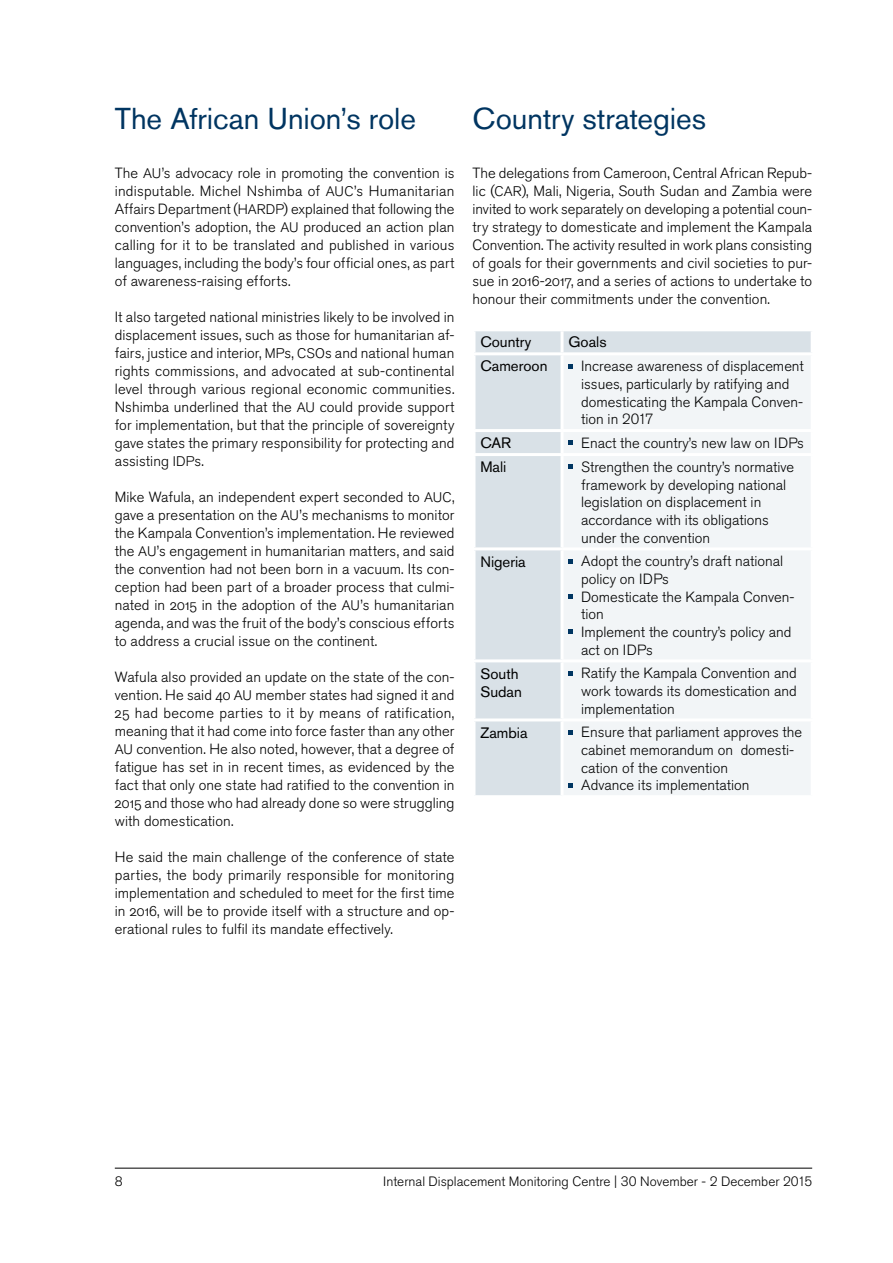
<style>
.page{position:relative;width:893px;height:1263px;background:#fff}
.page>*{position:absolute;margin:0;border:0;box-sizing:border-box;transform-origin:0 0}
.t1{font:30px "Akzidenz Grotesk Pro";letter-spacing:-.005em;color:#003561}
.t2{font:15px/18px "Akzidenz Grotesk Pro";color:#000}
.t3{font:300 14.7px/18px "Akzidenz Grotesk Pro";color:#000;text-align:justify}
.t4{font:300 13.5px "Akzidenz Grotesk Pro";color:#000}
.s1{font-size:13.8px}
</style>
<div class="page">
<hr style="left:115px;top:1168px;width:697px;height:1px;background:#000">
<div style="left:475px;top:331px;width:336px;height:464px;background:#d9e1e7"></div>
<div style="left:564px;top:355px;width:247px;height:440px;background:#f2f5f7"></div>
<hr style="left:472px;top:429px;width:90px;height:3px;background:#fff">
<hr style="left:562px;top:429px;width:252px;height:3px;background:#fff">
<hr style="left:472px;top:453px;width:90px;height:3px;background:#fff">
<hr style="left:562px;top:453px;width:252px;height:3px;background:#fff">
<hr style="left:472px;top:547px;width:90px;height:3px;background:#fff">
<hr style="left:562px;top:547px;width:252px;height:3px;background:#fff">
<hr style="left:472px;top:659px;width:90px;height:3px;background:#fff">
<hr style="left:562px;top:659px;width:252px;height:3px;background:#fff">
<hr style="left:472px;top:718px;width:90px;height:3px;background:#fff">
<hr style="left:562px;top:718px;width:252px;height:3px;background:#fff">
<hr style="left:561px;top:331px;width:3px;height:21px;background:#fff">
<hr style="left:472px;top:352px;width:90px;height:3px;background:#fff">
<hr style="left:562px;top:352px;width:252px;height:3px;background:#fff">
<hr style="left:561px;top:355px;width:3px;height:74px;background:#fff">
<hr style="left:561px;top:432px;width:3px;height:21px;background:#fff">
<hr style="left:561px;top:456px;width:3px;height:91px;background:#fff">
<hr style="left:561px;top:550px;width:3px;height:109px;background:#fff">
<hr style="left:561px;top:662px;width:3px;height:56px;background:#fff">
<hr style="left:561px;top:721px;width:3px;height:74px;background:#fff">
<svg style="left:568px;top:364px;width:5px;height:4px"></svg>
<svg style="left:568px;top:440px;width:5px;height:5px"></svg>
<svg style="left:568px;top:464px;width:5px;height:5px"></svg>
<svg style="left:568px;top:559px;width:5px;height:4px"></svg>
<svg style="left:568px;top:594px;width:5px;height:5px"></svg>
<svg style="left:568px;top:629px;width:5px;height:5px"></svg>
<svg style="left:568px;top:671px;width:5px;height:4px"></svg>
<svg style="left:568px;top:730px;width:5px;height:4px"></svg>
<svg style="left:568px;top:783px;width:5px;height:4px"></svg>
<h1 class="t1" style="left:115px;top:99px;width:303px">The African Union’s role</h1>
<p class="t3" style="left:115px;top:164px;width:341px">The <span class="s1">AU</span> ’s advocacy role in promoting the convention is indisputable. M ichel Nshimba of <span class="s1">AUC</span>’s Humanitarian Affairs Department (<span class="s1">HARDP</span>) explained that following the convention’s adoption, the <span class="s1">AU</span> produced an action plan calling for it to be translated and published in various languages, including the body’s four official ones, as part of awareness-raising efforts.</p>
<p class="t3" style="left:115px;top:308px;width:341px">It also targeted national ministries likely to be involved in displacement issues, such as those for humanitarian af&shy;fairs, justice and interior, <span class="s1">M P</span>s, <span class="s1">CSO</span>s and national human rights commissions, and advocated at sub-continental level through various regional economic communities.<br>Nshimba underlined that the <span class="s1">AU</span> could provide support for implementation, but that the principle of sovereignty gave states the primary responsibility for protecting and assisting <span class="s1">I DP</span>s.</p>
<p class="t3" style="left:115px;top:488px;width:341px">M ike Wafula, an independent expert seconded to <span class="s1">AUC</span>, gave a presentation on the <span class="s1">AU</span> ’s mechanisms to monitor the Kampala Convention’s implementation. He reviewed the <span class="s1">AU</span> ’s engagement in humanitarian matters, and said the convention had not been born in a vacuum. Its con&shy;ception had been part of a broader process that culmi&shy;nated in 2015 in the adoption of the <span class="s1">AU</span> ’s humanitarian agenda, and was the fruit of the body’s conscious efforts to address a crucial issue on the continent.</p>
<p class="t3" style="left:115px;top:668px;width:341px">Wafula also provided an update on the state of the con&shy;vention. He said 40 <span class="s1">AU</span> member states had signed it and 25 had become parties to it by means of ratification, meaning that it had come into force faster than any other <span class="s1">AU</span> convention. He also noted, however, that a degree of fatigue has set in in recent times, as evidenced by the fact that only one state had ratified to the convention in 2015 and those who had already done so were struggling with domestication.</p>
<p class="t3" style="left:115px;top:848px;width:341px">He said the main challenge of the conference of state parties, the body primarily responsible for monitoring implementation and scheduled to meet for the first time in 2016, will be to provide itself with a structure and op&shy;erational rules to fulfil its mandate effectively.</p>
<h1 class="t1" style="left:472px;top:99px;width:235px">Country strategies</h1>
<p class="t3" style="left:472px;top:164px;width:341px">The delegations from Cameroon, Central African Repub&shy;lic (<span class="s1">CAR</span>), Mali, Nigeria, South Sudan and Zambia were invited to work separately on developing a potential coun&shy;try strategy to domesticate and implement the Kampala Convention. The activity resulted in work plans consisting of goals for their governments and civil societies to pur&shy;sue in 2016-2017, and a series of actions to undertake to honour their commitments under the convention.</p>
<p class="t2" style="left:480px;top:333px;width:52px">Country</p>
<p class="t2" style="left:568px;top:333px;width:40px">Goals</p>
<p class="t2" style="left:480px;top:357px;width:69px">Cameroon</p>
<p class="t3" style="left:581px;top:357px;width:224px;text-align:left">I ncrease awareness of displacement issues, particularly by ratifying and domesticating the Kampala Conven&shy;tion in 2017</p>
<p class="t2" style="left:480px;top:434px;width:32px">CAR</p>
<p class="t3" style="left:581px;top:434px;width:224px">Enact the country’s new law on I DPs</p>
<p class="t2" style="left:480px;top:458px;width:27px">Mali</p>
<p class="t3" style="left:581px;top:458px;width:215px;text-align:left">Strengthen the country’s normative framework by developing national legislation on displacement in accordance with its obligations under the convention</p>
<p class="t2" style="left:480px;top:552px;width:47px">Nigeria</p>
<p class="t3" style="left:581px;top:552px;width:215px;text-align:left">Adopt the country’s draft national policy on I DPs<br>Domesticate the Kampala Conven&shy;tion<br>I mplement the country’s policy and act on I DPs</p>
<p class="t2" style="left:480px;top:664px;width:43px">South<br>Sudan</p>
<p class="t3" style="left:581px;top:664px;width:217px">Ratify the Kampala Convention and work towards its domestication and implementation</p>
<p class="t2" style="left:480px;top:723px;width:49px">Zambia</p>
<p class="t3" style="left:581px;top:723px;width:223px;text-align:left">Ensure that parliament approves the cabinet memorandum on domesti&shy;cation of the convention<br>Advance its implementation</p>
<p class="t4" style="left:115px;top:1173px;width:9px">8</p>
<p class="t4" style="left:383px;top:1173px;width:430px">Internal Displacement Monitoring Centre | 30 November - 2 December 2015</p>
</div>
